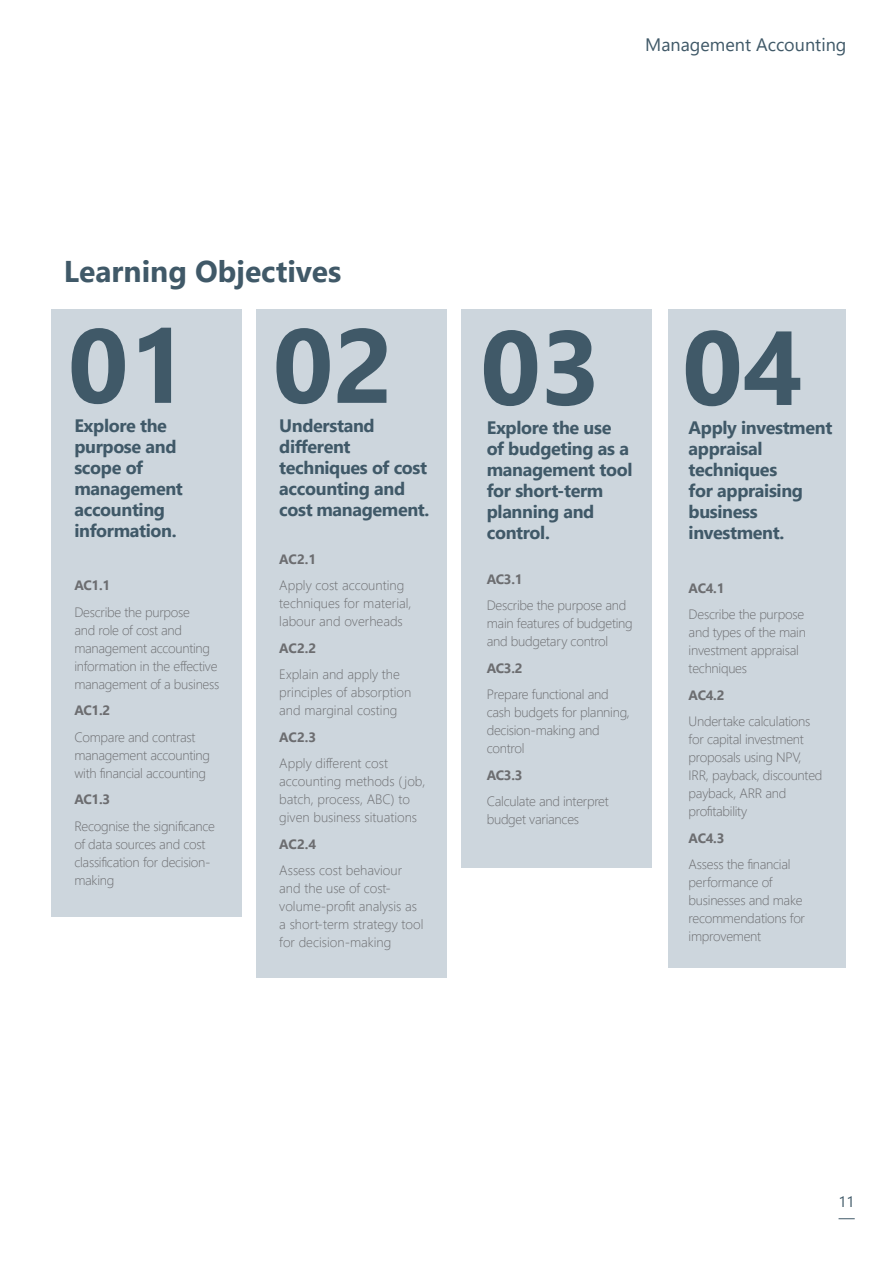
<style>
.page{position:relative;width:893px;height:1263px;background:#fff}
.page>*{position:absolute;margin:0;border:0;box-sizing:border-box;transform-origin:0 0}
._05E_Large_number_list{font:700 105px "Segoe UI";color:#405968}
._10a_List_Header{font:700 30px "Segoe UI";color:#405968}
._05d_Sub_Pull_Copy{font:700 18px/21px "Segoe UI";letter-spacing:-.02em;color:#405968}
._10a_List_Header-2{font:18px "Segoe UI";color:#405968}
.t1{font:15px "Segoe UI";color:#405968}
._05d_Sub_Pull_Copy-2{font:300 13.5px/18px "Segoe UI";letter-spacing:-.02em;color:#6c6d70}
._05d_Sub_Pull_Copy-3{font:300 13.5px/18px "Segoe UI";color:#6c6d70}
._05d_Sub_Pull_Copy-4{font:700 13.5px "Segoe UI";letter-spacing:-.02em;color:#6c6d70}
</style>
<div class="page">
<svg style="left:838px;top:1218px;width:17px;height:1px"></svg>
<div style="left:256px;top:309px;width:190px;height:669px;background:#cdd6dd"></div>
<div style="left:51px;top:309px;width:191px;height:608px;background:#cdd6dd"></div>
<div style="left:461px;top:309px;width:191px;height:558px;background:#cdd6dd"></div>
<div style="left:668px;top:309px;width:178px;height:658px;background:#cdd6dd"></div>
<p class="_10a_List_Header-2" style="left:645px;top:28px;width:203px">Management Accounting</p>
<p class="_10a_List_Header" style="left:64px;top:243px;width:279px">Learning Objectives</p>
<p class="_05E_Large_number_list" style="left:68px;top:267px;width:122px">01</p>
<p class="_05d_Sub_Pull_Copy" style="left:74px;top:414px;width:110px">Explore the purpose and scope of management accounting information.</p>
<p class="_05d_Sub_Pull_Copy-4" style="left:74px;top:573px;width:37px">AC1.1</p>
<p class="_05d_Sub_Pull_Copy-2" style="left:74px;top:602px;width:146px">Describe the purpose<br>and role of cost and management accounting information in the effective management of a business</p>
<p class="_05d_Sub_Pull_Copy-4" style="left:74px;top:698px;width:37px">AC1.2</p>
<p class="_05d_Sub_Pull_Copy-2" style="left:74px;top:727px;width:137px">Compare and contrast management accounting with financial accounting</p>
<p class="_05d_Sub_Pull_Copy-4" style="left:74px;top:787px;width:37px">AC1.3</p>
<p class="_05d_Sub_Pull_Copy-2" style="left:74px;top:816px;width:142px">Recognise the significance of data sources and cost classification for decision&shy;making</p>
<p class="_05E_Large_number_list" style="left:273px;top:267px;width:122px">02</p>
<p class="_05d_Sub_Pull_Copy" style="left:279px;top:414px;width:152px">Understand different techniques of cost accounting and cost management.</p>
<p class="_05d_Sub_Pull_Copy-4" style="left:279px;top:546px;width:38px">AC2.1</p>
<p class="_05d_Sub_Pull_Copy-3" style="left:279px;top:575px;width:134px">Apply cost accounting techniques for material, labour and overheads</p>
<p class="_05d_Sub_Pull_Copy-4" style="left:279px;top:635px;width:38px">AC2.2</p>
<p class="_05d_Sub_Pull_Copy-3" style="left:279px;top:664px;width:134px">Explain and apply the principles of absorption and marginal costing</p>
<p class="_05d_Sub_Pull_Copy-4" style="left:279px;top:724px;width:38px">AC2.3</p>
<p class="_05d_Sub_Pull_Copy-3" style="left:279px;top:753px;width:148px">Apply different cost accounting methods ( job, batch, process, ABC) to given business situations</p>
<p class="_05d_Sub_Pull_Copy-4" style="left:279px;top:831px;width:38px">AC2.4</p>
<p class="_05d_Sub_Pull_Copy-3" style="left:279px;top:860px;width:146px">Assess cost behaviour and the use of cost&shy;volume-profit analysis as a short-term strategy tool for decision-making</p>
<p class="_05E_Large_number_list" style="left:480px;top:268px;width:122px">03</p>
<p class="_05d_Sub_Pull_Copy" style="left:487px;top:416px;width:147px">Explore the use of budgeting as a management tool for short-term planning and control.</p>
<p class="_05d_Sub_Pull_Copy-4" style="left:487px;top:566px;width:37px">AC3.1</p>
<p class="_05d_Sub_Pull_Copy-2" style="left:487px;top:595px;width:148px">Describe the purpose and main features of budgeting and budgetary control</p>
<p class="_05d_Sub_Pull_Copy-4" style="left:487px;top:655px;width:37px">AC3.2</p>
<p class="_05d_Sub_Pull_Copy-2" style="left:487px;top:684px;width:145px">Prepare functional and cash budgets for planning, decision-making and control</p>
<p class="_05d_Sub_Pull_Copy-4" style="left:487px;top:762px;width:37px">AC3.3</p>
<p class="_05d_Sub_Pull_Copy-2" style="left:487px;top:791px;width:124px">Calculate and interpret budget variances</p>
<p class="_05E_Large_number_list" style="left:682px;top:269px;width:122px">04</p>
<p class="_05d_Sub_Pull_Copy" style="left:689px;top:416px;width:145px">Apply investment appraisal techniques<br>for appraising business investment.</p>
<p class="_05d_Sub_Pull_Copy-4" style="left:689px;top:575px;width:37px">AC4.1</p>
<p class="_05d_Sub_Pull_Copy-2" style="left:689px;top:604px;width:119px">Describe the purpose and types of the main investment appraisal techniques</p>
<p class="_05d_Sub_Pull_Copy-4" style="left:689px;top:682px;width:37px">AC4.2</p>
<p class="_05d_Sub_Pull_Copy-2" style="left:689px;top:711px;width:135px">Undertake calculations for capital investment proposals using NPV,<br>IRR, payback, discounted payback, ARR and profitability</p>
<p class="_05d_Sub_Pull_Copy-4" style="left:689px;top:825px;width:37px">AC4.3</p>
<p class="_05d_Sub_Pull_Copy-2" style="left:689px;top:854px;width:118px">Assess the financial performance of businesses and make recommendations for improvement</p>
<p class="t1" style="left:838px;top:1187px;width:18px">11</p>
</div>
